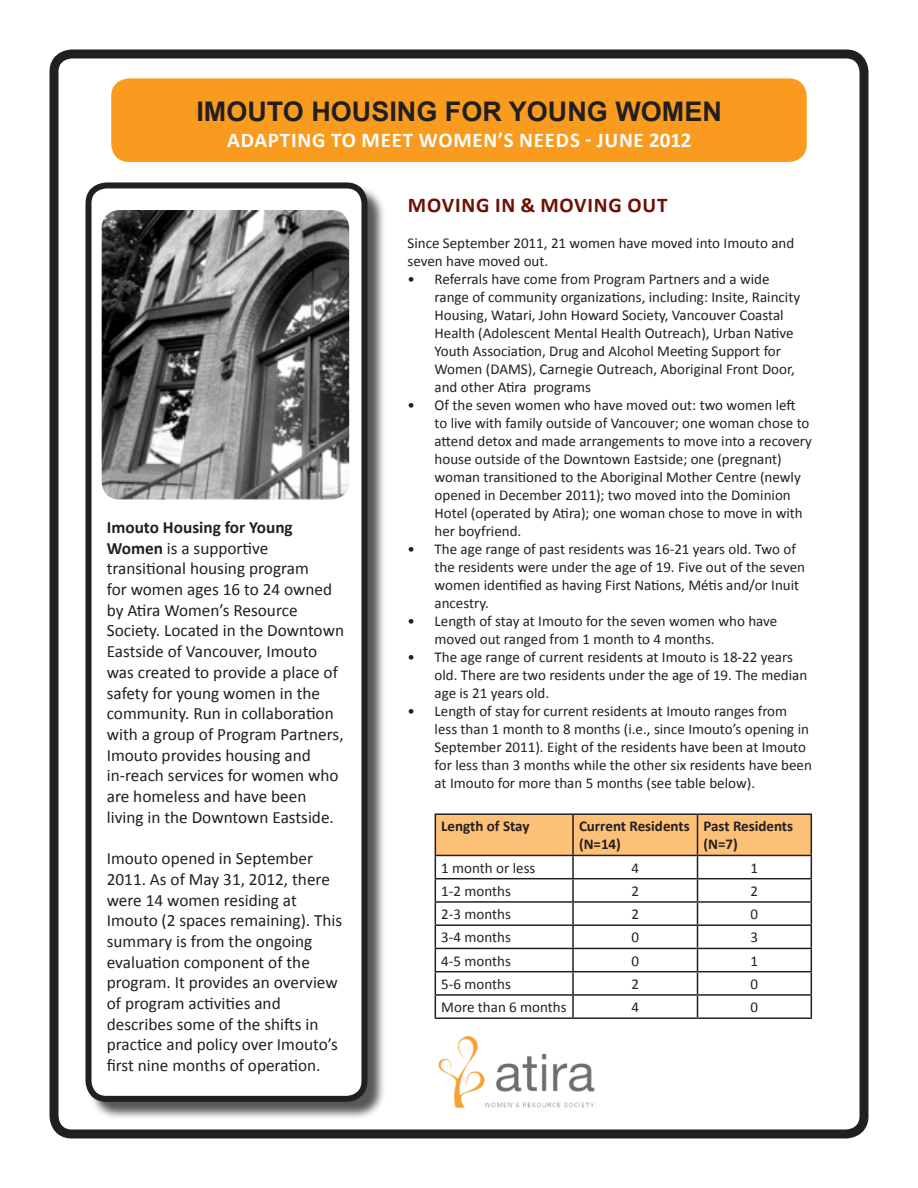
<style>
.page{position:relative;width:918px;height:1188px;background:#fff}
.page>*{position:absolute;margin:0;border:0;box-sizing:border-box;transform-origin:0 0}
.t1{font:700 27px "Arial";color:#231f20}
.t2{font:700 21px "Calibri";letter-spacing:.04em;color:#fff}
.t3{font:700 21px "Calibri";letter-spacing:.04em;color:#6f0f00}
.t4{font:17.25px/20.7px "Calibri";color:#231f20}
.t5{font:15px/18px "Calibri";color:#231f20}
.t6{font:700 15px/18px "Calibri";color:#231f20}
.s1{font-weight:700}
</style>
<div class="page">
<div style="left:50px;top:50px;width:818px;height:1088px;border:9px solid #231f20;border-radius:18px"></div>
<div style="left:88px;top:185px;width:298px;height:936px;background:#231f20;opacity:.75"></div>
<div style="left:88px;top:185px;width:276px;height:914px;background:#fff;border-radius:18px"></div>
<div style="left:86px;top:182px;width:282px;height:920px;border:6px solid #231f20;border-radius:18px"></div>
<div style="left:111px;top:78px;width:696px;height:84px;background:#f89b1f;border-radius:18px"></div>
<img style="left:102px;top:210px;width:247px;height:290px">
<hr style="left:435px;top:813px;width:138px;height:2px;background:#231f20">
<hr style="left:573px;top:813px;width:125px;height:2px;background:#231f20">
<hr style="left:698px;top:813px;width:114px;height:2px;background:#231f20">
<svg style="left:435px;top:814px;width:377px;height:203px"></svg>
<hr style="left:435px;top:1017px;width:138px;height:2px;background:#231f20">
<hr style="left:573px;top:1017px;width:125px;height:2px;background:#231f20">
<hr style="left:698px;top:1017px;width:114px;height:2px;background:#231f20">
<img style="left:438px;top:1035px;width:157px;height:73px">
<p class="t1" style="left:196px;top:94px;width:527px">IMOUTO HOUSING FOR YOUNG WOMEN</p>
<p class="t2" style="left:227px;top:127px;width:466px">ADAPTING TO MEET WOMEN’S NEEDS - JUNE 2012</p>
<p class="t4" style="left:107px;top:516px;width:239px"><span class="s1">Imouto Housing for Young<br>Women</span> is a supportive transitional housing program<br>for women ages 16 to 24 owned by Atira Women’s Resource<br>Society. Located in the Downtown<br>Eastside of Vancouver, Imouto was created to provide a place of safety for young women in the community. Run in collaboration with a group of Program Partners,<br>Imouto provides housing and in-reach services for women who are homeless and have been living in the Downtown Eastside.</p>
<p class="t4" style="left:107px;top:847px;width:237px">Imouto opened in September<br>2011. As of May 31, 2012, there were 14 women residing at<br>Imouto (2 spaces remaining). This summary is from the ongoing evaluation component of the program. It provides an overview of program activities and describes some of the shifts in practice and policy over Imouto’s first nine months of operation.</p>
<p class="t3" style="left:408px;top:192px;width:261px">MOVING IN &amp; MOVING OUT</p>
<p class="t5" style="left:408px;top:233px;width:388px">Since September 2011, 21 women have moved into Imouto and seven have moved out.</p>
<p class="t5" style="left:435px;top:269px;width:367px;text-indent:-27px">• Referrals have come from Program Partners and a wide range of community organizations, including: Insite, Raincity Housing, Watari, John Howard Society, Vancouver Coastal Health (Adolescent Mental Health Outreach), Urban Native Youth Association, Drug and Alcohol Meeting Support for Women (DAMS), Carnegie Outreach, Aboriginal Front Door, and other Atira programs</p>
<p class="t5" style="left:435px;top:395px;width:379px;text-indent:-27px">• Of the seven women who have moved out: two women left to live with family outside of Vancouver; one woman chose to attend detox and made arrangements to move into a recovery house outside of the Downtown Eastside; one (pregnant) woman transitioned to the Aboriginal Mother Centre (newly opened in December 2011); two moved into the Dominion Hotel (operated by Atira); one woman chose to move in with her boyfriend.</p>
<p class="t5" style="left:435px;top:539px;width:372px;text-indent:-27px">• The age range of past residents was 16-21 years old. Two of the residents were under the age of 19. Five out of the seven women identified as having First Nations, Métis and/or Inuit ancestry.</p>
<p class="t5" style="left:435px;top:611px;width:344px;text-indent:-27px">• Length of stay at Imouto for the seven women who have moved out ranged from 1 month to 4 months.</p>
<p class="t5" style="left:435px;top:647px;width:374px;text-indent:-27px">• The age range of current residents at Imouto is 18-22 years old. There are two residents under the age of 19. The median age is 21 years old.</p>
<p class="t5" style="left:435px;top:701px;width:379px;text-indent:-27px">• Length of stay for current residents at Imouto ranges from less than 1 month to 8 months (i.e., since Imouto’s opening in September 2011). Eight of the residents have been at Imouto for less than 3 months while the other six residents have been at Imouto for more than 5 months (see table below).</p>
<p class="t6" style="left:441px;top:817px;width:90px">Length of Stay</p>
<p class="t6" style="left:579px;top:817px;width:112px">Current Residents (N=14)</p>
<p class="t6" style="left:704px;top:817px;width:91px">Past Residents (N=7)</p>
<p class="t5" style="left:441px;top:858px;width:96px">1 month or less</p>
<p class="t5" style="left:631px;top:858px;width:9px">4</p>
<p class="t5" style="left:751px;top:858px;width:9px">1</p>
<p class="t5" style="left:441px;top:881px;width:71px">1-2 months</p>
<p class="t5" style="left:631px;top:881px;width:9px">2</p>
<p class="t5" style="left:751px;top:881px;width:9px">2</p>
<p class="t5" style="left:441px;top:905px;width:71px">2-3 months</p>
<p class="t5" style="left:631px;top:905px;width:9px">2</p>
<p class="t5" style="left:751px;top:905px;width:9px">0</p>
<p class="t5" style="left:441px;top:928px;width:71px">3-4 months</p>
<p class="t5" style="left:631px;top:928px;width:9px">0</p>
<p class="t5" style="left:751px;top:928px;width:9px">3</p>
<p class="t5" style="left:441px;top:951px;width:71px">4-5 months</p>
<p class="t5" style="left:631px;top:951px;width:9px">0</p>
<p class="t5" style="left:751px;top:951px;width:9px">1</p>
<p class="t5" style="left:441px;top:974px;width:71px">5-6 months</p>
<p class="t5" style="left:631px;top:974px;width:9px">2</p>
<p class="t5" style="left:751px;top:974px;width:9px">0</p>
<p class="t5" style="left:441px;top:998px;width:127px">More than 6 months</p>
<p class="t5" style="left:631px;top:998px;width:9px">4</p>
<p class="t5" style="left:751px;top:998px;width:9px">0</p>
</div>
